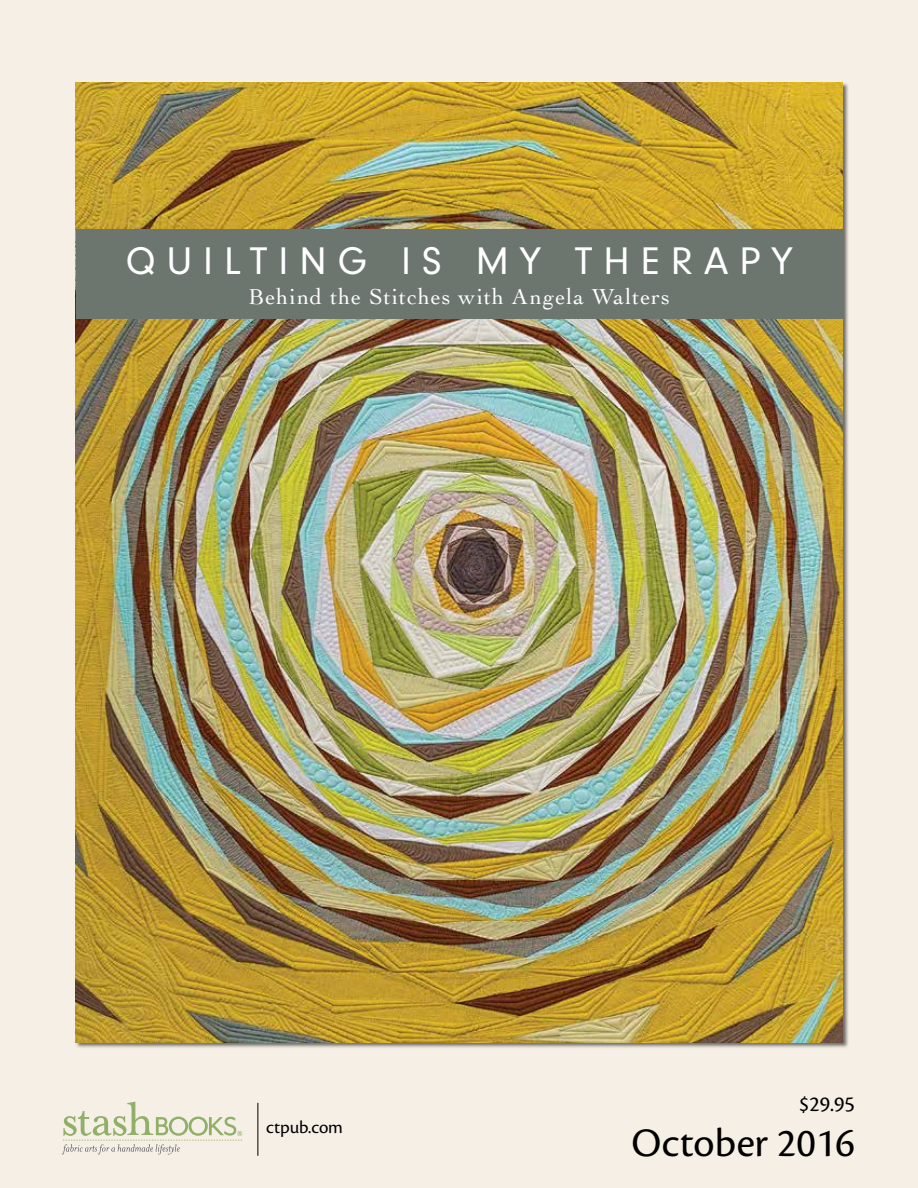
<style>
.page{position:relative;width:918px;height:1188px;background:#f5efe6}
.page>*{position:absolute;margin:0;border:0;box-sizing:border-box;transform-origin:0 0}
.t1{font:42px "Cronos Pro";color:#000}
.t2{font:39.9px "Neuzeit Gro T";letter-spacing:.275em;color:#fff}
.t3{font:22.65px "Cochin";letter-spacing:.045em;color:#fff}
.t4{font:22.5px "Cronos Pro";color:#000}
.t5{font:18.6px "Cronos Pro";letter-spacing:-.01em;color:#000}
</style>
<div class="page">
<svg style="left:62px;top:1102px;width:180px;height:53px"></svg>
<hr style="left:258px;top:1103px;width:1px;height:53px;background:#000">
<img style="left:76px;top:83px;width:766px;height:959px">
<div style="left:76px;top:229px;width:766px;height:90px;background:#6d766e"></div>
<h2 class="t2" style="left:126px;top:239px;width:668px">QUILTING IS MY THERAPY</h2>
<p class="t3" style="left:249px;top:281px;width:423px">Behind the Stitches with Angela Walters</p>
<p class="t5" style="left:266px;top:1117px;width:78px">ctpub.com</p>
<p class="t4" style="left:799px;top:1091px;width:58px">$29.95</p>
<h1 class="t1" style="left:632px;top:1119px;width:225px">October 2016</h1>
</div>
